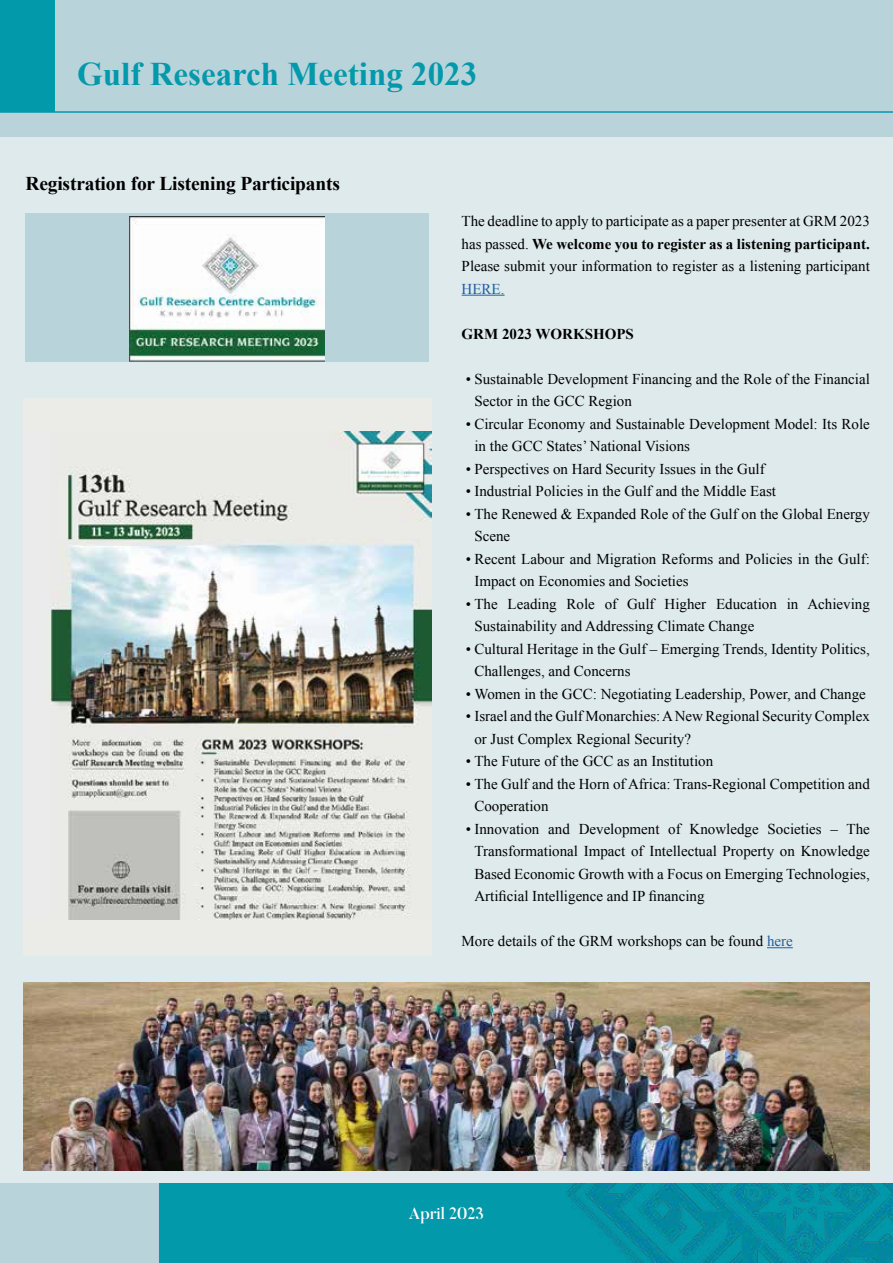
<style>
.page{position:relative;width:893px;height:1263px;background:#fff}
.page>*{position:absolute;margin:0;border:0;box-sizing:border-box;transform-origin:0 0}
.t1{font:700 33px "Times New Roman";color:#0299ab}
.t2{font:700 19.5px "Times New Roman";letter-spacing:-.01em;color:#000}
.t3{font:500 16.5px "Butler";color:#fff}
.t4{font:15px/22.5px "Times New Roman";color:#000}
.t5{font:700 15px "Times New Roman";color:#000}
.t6{font:15px "Times New Roman";color:#215e9e}
.s1{font-weight:700}
.s2{color:#215e9e}
</style>
<div class="page">
<div style="left:0;top:5px;width:893px;height:1258px;background:#dfeaec"></div>
<div style="left:0;top:0;width:893px;height:136px;background:#b9d3db"></div>
<hr style="left:0;top:111px;width:893px;height:2px;background:#0299ab">
<div style="left:0;top:0;width:54px;height:111px;background:#0299ab"></div>
<div style="left:0;top:1183px;width:198px;height:80px;background:#b9d3db"></div>
<div style="left:159px;top:1183px;width:734px;height:80px;background:#0299ab"></div>
<img style="left:567px;top:1183px;width:326px;height:80px">
<div style="left:23px;top:398px;width:408px;height:558px;background:#ebebe7"></div>
<img style="left:50px;top:431px;width:381px;height:489px">
<img style="left:23px;top:982px;width:846px;height:188px">
<div style="left:25px;top:213px;width:404px;height:149px;background:#b9d3db"></div>
<img style="left:129px;top:216px;width:195px;height:146px">
<hr style="left:462px;top:295px;width:43px;height:1px;background:#215e9e">
<svg style="left:767px;top:947px;width:26px;height:1px"></svg>
<h1 class="t1" style="left:77px;top:51px;width:401px">Gulf Research Meeting 2023</h1>
<h2 class="t2" style="left:26px;top:170px;width:316px">Registration for Listening Participants</h2>
<p class="t4" style="left:462px;top:209px;width:410px;text-align:justify">The deadline to apply to participate as a paper presenter at GRM 2023 has passed. <span class="s1">We welcome you to register as a listening participant.<br></span>Please submit your information to register as a listening participant</p>
<p class="t6" style="left:462px;top:278px;width:44px">HERE.</p>
<p class="t5" style="left:462px;top:323px;width:174px">GRM 2023 WORKSHOPS</p>
<p class="t4" style="left:474px;top:367px;width:397px;text-indent:-9px">• Sustainable Development Financing and the Role of the Financial<br>Sector in the GCC Region</p>
<p class="t4" style="left:474px;top:412px;width:397px;text-indent:-9px">• Circular Economy and Sustainable Development Model: Its Role in the GCC States’ National Visions</p>
<p class="t4" style="left:466px;top:457px;width:300px">• Perspectives on Hard Security Issues in the Gulf</p>
<p class="t4" style="left:466px;top:479px;width:312px">• Industrial Policies in the Gulf and the Middle East</p>
<p class="t4" style="left:474px;top:502px;width:397px;text-indent:-9px">• The Renewed &amp; Expanded Role of the Gulf on the Global Energy<br>Scene</p>
<p class="t4" style="left:474px;top:547px;width:397px;text-indent:-9px">• Recent Labour and Migration Reforms and Policies in the Gulf:<br>Impact on Economies and Societies</p>
<p class="t4" style="left:474px;top:592px;width:397px;text-indent:-9px">• The Leading Role of Gulf Higher Education in Achieving<br>Sustainability and Addressing Climate Change</p>
<p class="t4" style="left:474px;top:637px;width:397px;text-indent:-9px">• Cultural Heritage in the Gulf – Emerging Trends, Identity Politics,<br>Challenges, and Concerns</p>
<p class="t4" style="left:466px;top:682px;width:401px">• Women in the GCC: Negotiating Leadership, Power, and Change</p>
<p class="t4" style="left:474px;top:704px;width:397px;text-indent:-9px">• Israel and the Gulf Monarchies: A New Regional Security Complex or Just Complex Regional Security?</p>
<p class="t4" style="left:466px;top:749px;width:249px">• The Future of the GCC as an Institution</p>
<p class="t4" style="left:474px;top:772px;width:397px;text-indent:-9px">• The Gulf and the Horn of Africa: Trans-Regional Competition and<br>Cooperation</p>
<p class="t4" style="left:474px;top:817px;width:397px;text-align:justify;text-indent:-9px">• Innovation and Development of Knowledge Societies – The Transformational Impact of Intellectual Property on Knowledge Based Economic Growth with a Focus on Emerging Technologies, Artificial Intelligence and IP financing</p>
<p class="t4" style="left:462px;top:929px;width:333px">More details of the GRM workshops can be found <span class="s2">here</span></p>
<p class="t3" style="left:409px;top:1202px;width:77px">April 2023</p>
</div>
